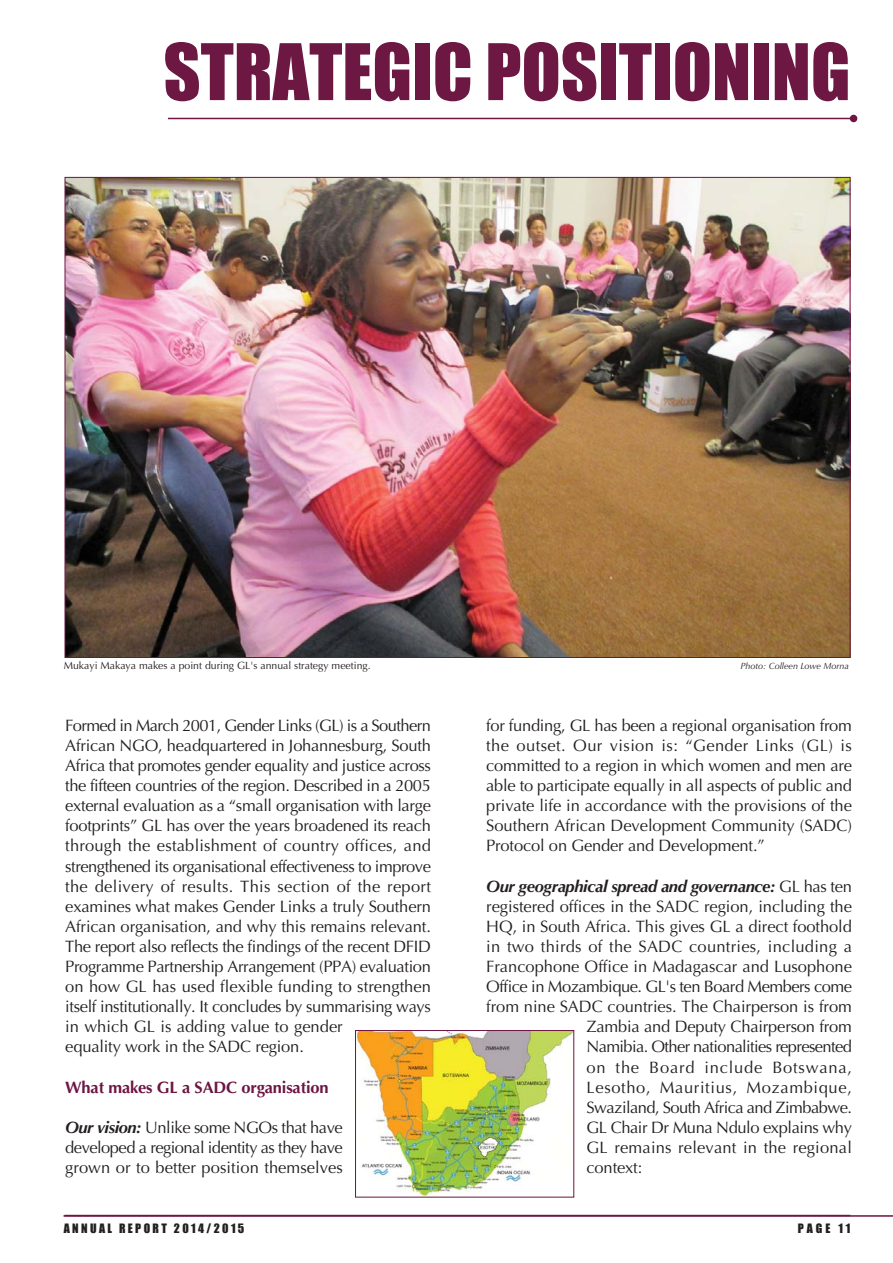
<style>
.page{position:relative;width:893px;height:1263px;background:#fff}
.page>*{position:absolute;margin:0;border:0;box-sizing:border-box;transform-origin:0 0}
.t1{font:72px "Impact";color:#6d1743}
.t2{font:16.5px/20.1px "Optima";letter-spacing:-.01em;color:#231f20;text-align:justify}
.t3{font:16.5px "Optima";letter-spacing:-.03em;color:#231f20}
.t4{font:16.5px "Optima";letter-spacing:.015em;color:#231f20}
.t5{font:italic 700 16.5px "Optima";letter-spacing:-.02em;color:#231f20}
.t6{font:16.5px "Optima";letter-spacing:-.035em;color:#231f20}
.t7{font:16.5px "Optima";letter-spacing:.04em;color:#231f20}
.t8{font:700 16.5px "Optima";letter-spacing:-.01em;color:#6d1543}
.t9{font:16.5px "Optima";letter-spacing:.05em;color:#231f20}
.t10{font:12px "Impact";letter-spacing:.2em;color:#231f20}
.t11{font:10.5px "Optima";color:#231f20}
.t12{font:italic 9px "Optima";color:#231f20}
.s1{font-weight:700;font-style:italic}
.s2{font-weight:400;font-style:normal}
</style>
<div class="page">
<hr style="left:64px;top:1215px;width:829px;height:2px;background:#6d1543">
<img style="left:67px;top:179px;width:781px;height:477px">
<hr style="left:168px;top:118px;width:682px;height:1px;background:#6d1543">
<div style="left:850px;top:115px;width:7px;height:7px;background:#6d1543;border-radius:50%"></div>
<img style="left:357px;top:1032px;width:215px;height:163px">
<div style="left:355px;top:1030px;width:219px;height:167px;border:1px solid #6d1543"></div>
<h1 class="t1" style="left:163px;top:49px;width:689px">STRATEGIC POSITIONING</h1>
<p class="t11" style="left:64px;top:661px;width:308px">Mukayi Makaya makes a point during GL's annual strategy meeting.</p>
<p class="t12" style="left:740px;top:662px;width:110px">Photo: Colleen Lowe Morna</p>
<p class="t2" style="left:65px;top:717px;width:367px;text-align:left">Formed in March 2001, Gender Links (GL) is a Southern African NGO, headquartered in Johannesburg, South Africa that promotes gender equality and justice across the fifteen countries of the region. Described in a 2005 external evaluation as a “small organisation with large footprints” GL has over the years broadened its reach through the establishment of country offices, and strengthened its organisational effectiveness to improve the delivery of results. This section of the report examines what makes Gender Links a truly Southern African organisation, and why this remains relevant.<br>The report also reflects the findings of the recent DFID Programme Partnership Arrangement (PPA) evaluation on how GL has used flexible funding to strengthen itself institutionally. It concludes by summarising ways in which GL is adding value to gender<br>equality work in the SADC region.</p>
<p class="t8" style="left:65px;top:1080px;width:265px">What makes GL a SADC organisation</p>
<p class="t2" style="left:65px;top:1119px;width:279px"><span class="s1">Our vision:</span> Unlike some NGOs that have developed a regional identity as they have grown or to better position themselves</p>
<p class="t2" style="left:486px;top:717px;width:367px">for funding, GL has been a regional organisation from the outset. Our vision is: “Gender Links (GL) is committed to a region in which women and men are able to participate equally in all aspects of public and private life in accordance with the provisions of the Southern African Development Community (SADC)<br>Protocol on Gender and Development.”</p>
<p class="t5" style="left:486px;top:879px;width:367px">Our geographical spread and governance: <span class="s2">GL has ten</span></p>
<p class="t2" style="left:486px;top:898px;width:367px">registered offices in the SADC region, including the</p>
<p class="t2" style="left:486px;top:918px;width:367px">HQ, in South Africa. This gives GL a direct foothold</p>
<p class="t4" style="left:486px;top:939px;width:367px">in two thirds of the SADC countries, including a</p>
<p class="t2" style="left:486px;top:958px;width:367px">Francophone Office in Madagascar and Lusophone</p>
<p class="t3" style="left:486px;top:980px;width:367px">Office in Mozambique. GL's ten Board Members come</p>
<p class="t2" style="left:486px;top:998px;width:367px">from nine SADC countries. The Chairperson is from</p>
<p class="t2" style="left:587px;top:1018px;width:267px">Zambia and Deputy Chairperson from</p>
<p class="t6" style="left:587px;top:1040px;width:267px">Namibia. Other nationalities represented</p>
<p class="t9" style="left:587px;top:1060px;width:267px">on the Board include Botswana,</p>
<p class="t7" style="left:587px;top:1080px;width:267px">Lesotho, Mauritius, Mozambique,</p>
<p class="t3" style="left:587px;top:1100px;width:267px">Swaziland, South Africa and Zimbabwe.</p>
<p class="t2" style="left:587px;top:1119px;width:267px">GL Chair Dr Muna Ndulo explains why</p>
<p class="t4" style="left:587px;top:1140px;width:267px">GL remains relevant in the regional</p>
<p class="t2" style="left:587px;top:1159px;width:57px">context:</p>
<p class="t10" style="left:64px;top:1224px;width:182px">ANNUAL REPORT 2014/2015</p>
<p class="t10" style="left:798px;top:1224px;width:54px">PAGE 11</p>
</div>
